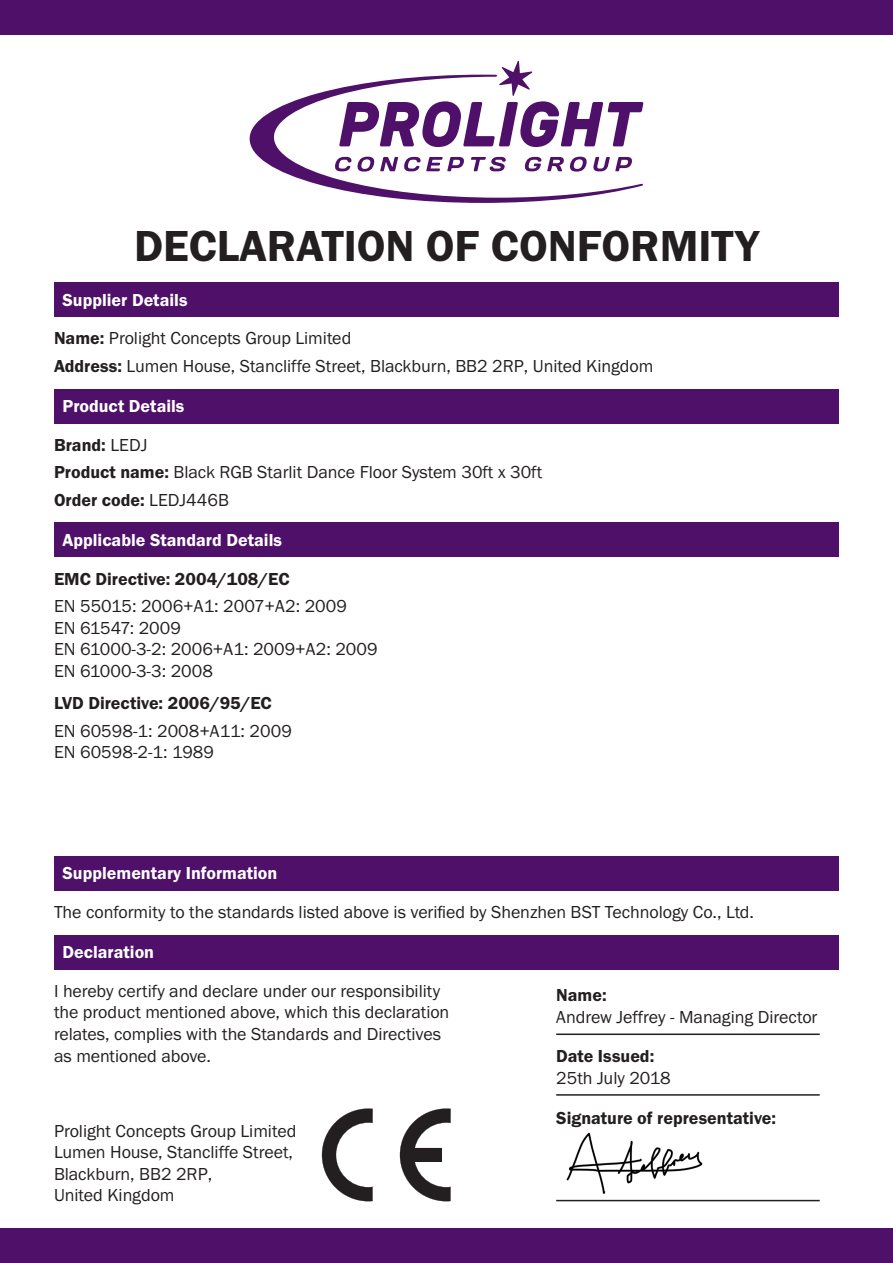
<style>
.page{position:relative;width:893px;height:1263px;background:#fff}
.page>*{position:absolute;margin:0;border:0;box-sizing:border-box;transform-origin:0 0}
.t1{font:600 45px "Franklin Gothic FS";color:#231f20}
.t2{font:18px/21.6px "Franklin Gothic FS";color:#231f20}
.t3{font:600 18px "Franklin Gothic FS";color:#231f20}
.t4{font:600 18px "Franklin Gothic FS";color:#fff}
.s1{font-weight:600}
.s2{font-weight:400}
</style>
<div class="page">
<div style="left:54px;top:283px;width:785px;height:34px;background:#4e1068"></div>
<div style="left:54px;top:389px;width:785px;height:34px;background:#4e1068"></div>
<div style="left:54px;top:523px;width:785px;height:34px;background:#4e1068"></div>
<div style="left:54px;top:856px;width:785px;height:34px;background:#4e1068"></div>
<div style="left:54px;top:935px;width:785px;height:34px;background:#4e1068"></div>
<div style="left:0;top:1229px;width:893px;height:34px;background:#4e1068"></div>
<div style="left:0;top:0;width:893px;height:34px;background:#4e1068"></div>
<svg style="left:322px;top:1108px;width:51px;height:93px"></svg>
<svg style="left:400px;top:1108px;width:51px;height:93px"></svg>
<hr style="left:556px;top:1033px;width:264px;height:2px;background:#231f20">
<hr style="left:556px;top:1094px;width:264px;height:2px;background:#231f20">
<img style="left:566px;top:1132px;width:137px;height:62px">
<hr style="left:556px;top:1200px;width:264px;height:1px;background:#231f20">
<svg style="left:250px;top:88px;width:393px;height:115px"></svg>
<svg style="left:339px;top:61px;width:304px;height:86px"></svg>
<svg style="left:334px;top:157px;width:131px;height:15px"></svg>
<svg style="left:471px;top:157px;width:35px;height:14px"></svg>
<svg style="left:524px;top:157px;width:109px;height:15px"></svg>
<p class="t1" style="left:134px;top:221px;width:626px">DECLARATION OF CONFORMITY</p>
<p class="t4" style="left:63px;top:290px;width:127px">Supplier Details</p>
<p class="t2" style="left:54px;top:328px;width:299px"><span class="s1">Name:</span> Prolight Concepts Group Limited</p>
<p class="t2" style="left:54px;top:355px;width:601px"><span class="s1">Address:</span> Lumen House, Stancliffe Street, Blackburn, BB2 2RP, United Kingdom</p>
<p class="t4" style="left:63px;top:396px;width:123px">Product Details</p>
<p class="t3" style="left:54px;top:435px;width:95px">Brand: <span class="s2">LEDJ</span></p>
<p class="t2" style="left:54px;top:462px;width:490px"><span class="s1">Product name:</span> Black RGB Starlit Dance Floor System 30ft x 30ft</p>
<p class="t3" style="left:54px;top:490px;width:176px">Order code: <span class="s2">LEDJ446B</span></p>
<p class="t4" style="left:63px;top:530px;width:221px">Applicable Standard Details</p>
<p class="t3" style="left:54px;top:568px;width:237px">EMC Directive: 2004/108/EC</p>
<p class="t2" style="left:54px;top:596px;width:294px">EN 55015: 2006+A1: 2007+A2: 2009</p>
<p class="t2" style="left:54px;top:617px;width:128px">EN 61547: 2009</p>
<p class="t2" style="left:54px;top:639px;width:325px">EN 61000-3-2: 2006+A1: 2009+A2: 2009</p>
<p class="t2" style="left:54px;top:660px;width:160px">EN 61000-3-3: 2008</p>
<p class="t3" style="left:54px;top:693px;width:219px">LVD Directive: 2006/95/EC</p>
<p class="t2" style="left:54px;top:720px;width:239px">EN 60598-1: 2008+A11: 2009</p>
<p class="t2" style="left:54px;top:742px;width:162px">EN 60598-2-1: 1989</p>
<p class="t4" style="left:63px;top:863px;width:216px">Supplementary Information</p>
<p class="t2" style="left:54px;top:901px;width:702px">The conformity to the standards listed above is verified by Shenzhen BST Technology Co., Ltd.</p>
<p class="t4" style="left:63px;top:942px;width:93px">Declaration</p>
<p class="t2" style="left:54px;top:980px;width:397px">I hereby certify and declare under our responsibility the product mentioned above, which this declaration relates, complies with the Standards and Directives as mentioned above.</p>
<p class="t2" style="left:54px;top:1120px;width:244px">Prolight Concepts Group Limited</p>
<p class="t2" style="left:54px;top:1141px;width:241px">Lumen House, Stancliffe Street,<br>Blackburn, BB2 2RP,<br>United Kingdom</p>
<p class="t2" style="left:556px;top:984px;width:263px"><span class="s1">Name:<br></span>Andrew Jeffrey - Managing Director</p>
<p class="t3" style="left:556px;top:1046px;width:100px">Date Issued:</p>
<p class="t2" style="left:556px;top:1067px;width:116px">25th July 2018</p>
<p class="t3" style="left:556px;top:1108px;width:221px">Signature of representative:</p>
</div>
